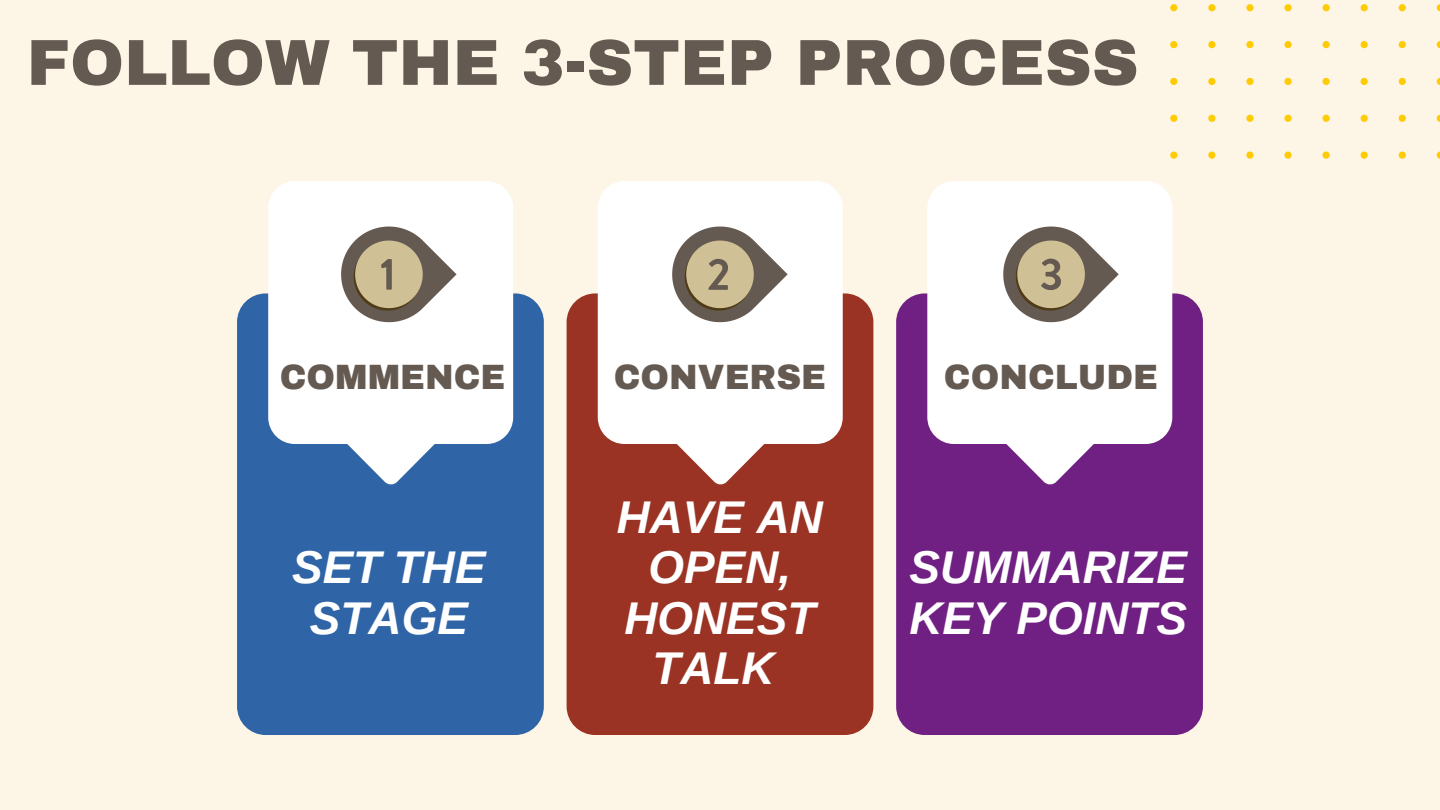
<style>
.page{position:relative;width:1440px;height:810px;background:#fdf6e6}
.page>*{position:absolute;margin:0;border:0;box-sizing:border-box;transform-origin:0 0}
.t1{font:900 65px "Archivo";color:#655a52}
.t2{font:italic 700 45.9px/50.4px "Arimo";color:#fff;text-align:center}
.t3{font:900 34.4px "Archivo";color:#655a52}
</style>
<div class="page">
<svg style="left:1170px;top:4px;width:270px;height:155px"></svg>
<div style="left:237px;top:293px;width:307px;height:442px;background:#2f65a7;border-radius:29px"></div>
<svg style="left:268px;top:181px;width:245px;height:304px;fill:#fff"></svg>
<div style="left:567px;top:293px;width:306px;height:442px;background:#9a3324;border-radius:29px"></div>
<svg style="left:598px;top:181px;width:245px;height:304px;fill:#fff"></svg>
<div style="left:896px;top:293px;width:307px;height:442px;background:#702082;border-radius:29px"></div>
<svg style="left:927px;top:181px;width:245px;height:304px;fill:#fff"></svg>
<img style="left:321px;top:206px;width:135px;height:136px">
<img style="left:652px;top:206px;width:135px;height:136px">
<img style="left:983px;top:206px;width:135px;height:136px">
<p class="t1" style="left:27px;top:28px;width:1113px">FOLLOW THE 3-STEP PROCESS</p>
<p class="t3" style="left:280px;top:359px;width:227px">COMMENCE</p>
<p class="t2" style="left:292px;top:542px;width:195px">SET THE<br>STAGE</p>
<p class="t3" style="left:614px;top:359px;width:214px">CONVERSE</p>
<p class="t2" style="left:617px;top:492px;width:208px">HAVE AN<br>OPEN,<br>HONEST<br>TALK</p>
<p class="t3" style="left:944px;top:359px;width:216px">CONCLUDE</p>
<p class="t2" style="left:909px;top:542px;width:279px;text-align:left">SUMMARIZE<br>KEY POINTS</p>
</div>
